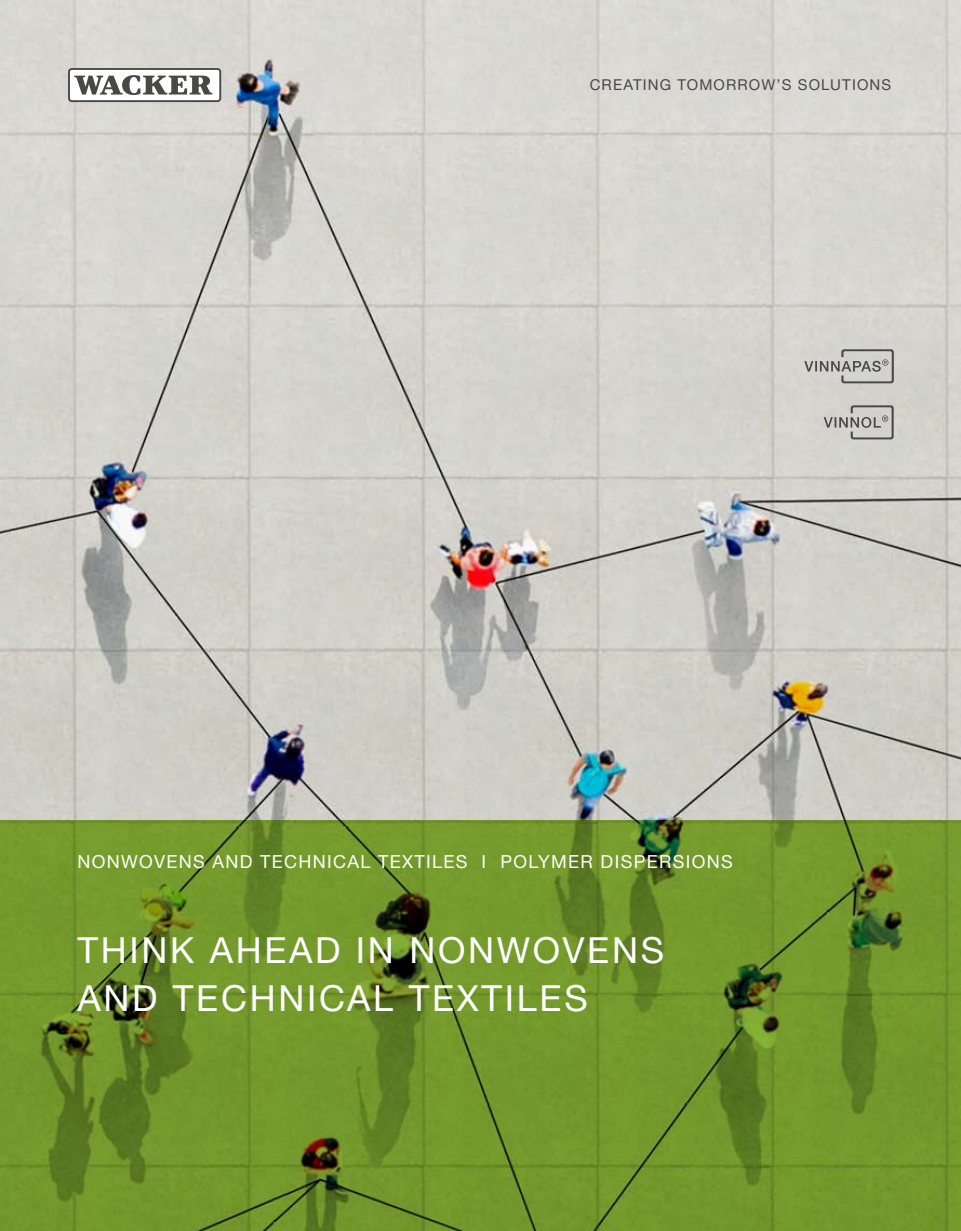
<style>
.page{position:relative;width:961px;height:1231px;background:#fff}
.page>*{position:absolute;margin:0;border:0;box-sizing:border-box;transform-origin:0 0}
.t1{font:36px/48px "Helvetica Panfor Wacker";letter-spacing:.075em;color:#fff}
.t2{font:18px "Helvetica Panfor Wacker";letter-spacing:.075em;color:#fff}
.t3{font:15px "Helvetica Panfor Wacker";letter-spacing:.075em;color:#484847}
</style>
<div class="page">
<img style="left:0;top:0;width:961px;height:821px">
<img style="left:0;top:821px;width:961px;height:410px">
<svg style="left:68px;top:68px;width:153px;height:34px"></svg>
<div style="left:70px;top:70px;width:149px;height:30px;background:#fff;border-radius:2px"></div>
<svg style="left:74px;top:75px;width:138px;height:20px"></svg>
<svg style="left:823px;top:405px;width:70px;height:34px;background:#b9b7b3"></svg>
<svg style="left:804px;top:349px;width:89px;height:34px;background:#b9b8b3"></svg>
<p class="t3" style="left:589px;top:75px;width:303px">CREATING TOMORROW’S SOLUTIONS</p>
<p class="t2" style="left:77px;top:850px;width:657px">NONWOVENS AND TECHNICAL TEXTILES I POLYMER DISPERSIONS</p>
<h1 class="t1" style="left:77px;top:925px;width:588px">THINK AHEAD IN NONWOVENS<br>AND TECHNICAL TEXTILES</h1>
</div>
